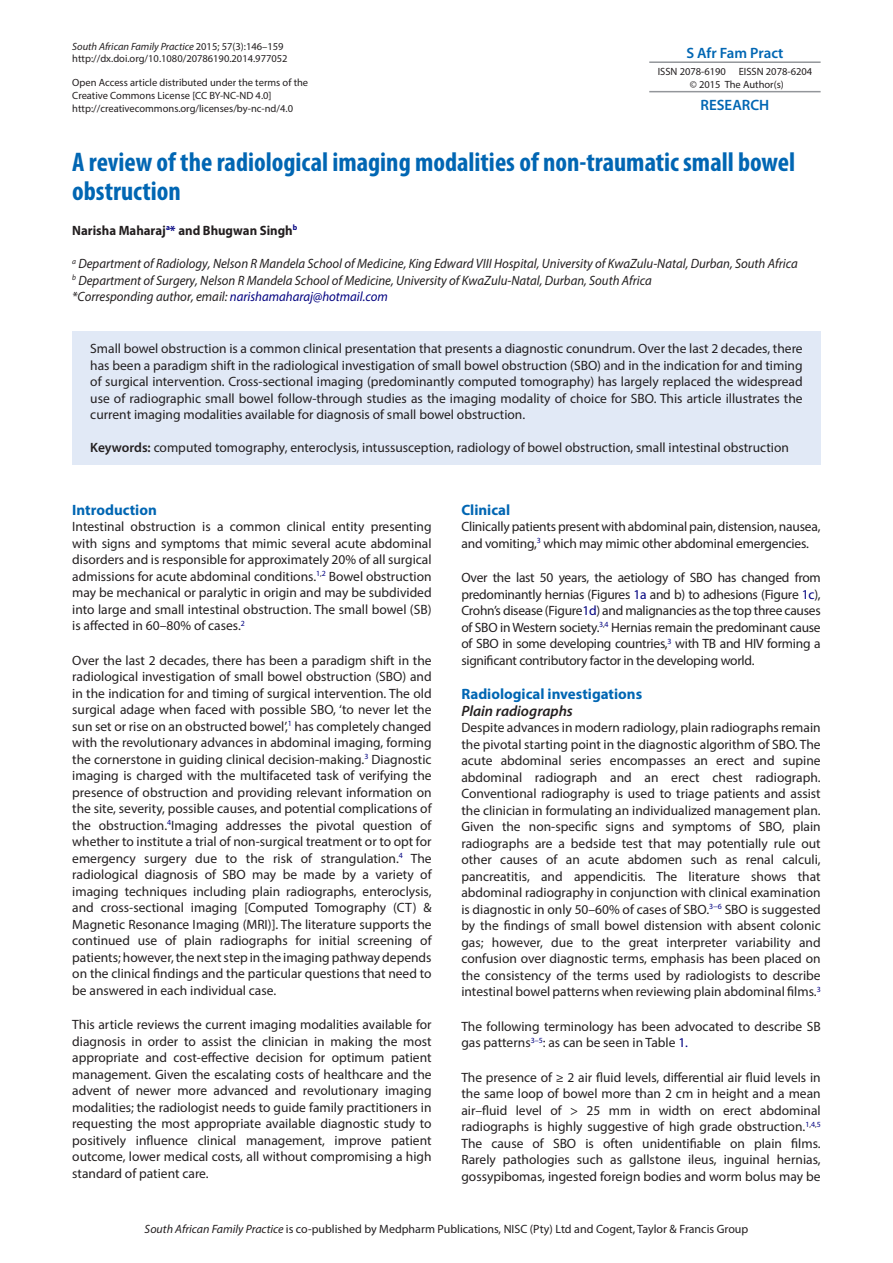
<style>
.page{position:relative;width:893px;height:1263px;background:#fff}
.page>*{position:absolute;margin:0;border:0;box-sizing:border-box;transform-origin:0 0}
.t1{font:700 condensed 27px/28.5px "Myriad Pro";color:#0166b3}
.t2{font:700 15px "Myriad Pro";color:#0166b3}
.t3{font:600 15px "Myriad Pro";color:#0166b3}
.t4{font:italic 600 15px "Myriad Pro";color:#231f20}
.t5{font:13.5px/16.5px "Myriad Pro";color:#231f20;text-align:justify}
.t6{font:italic 13.5px/16.5px "Myriad Pro";color:#231f20;scale:.95 1}
.t7{font:700 13.5px "Myriad Pro";color:#231f20;scale:.95 1}
.t8{font:12px "Myriad Pro";color:#231f20}
.t9{font:10.5px/12.6px "Myriad Pro";color:#231f20}
.s1{font-style:italic}
.s2{color:#000080}
.s3{font-weight:600}
</style>
<div class="page">
<hr style="left:649px;top:61px;width:172px;height:2px;background:#93969a">
<hr style="left:649px;top:91px;width:172px;height:1px;background:#93969a">
<div style="left:72px;top:331px;width:749px;height:133px;background:#e1e9f6"></div>
<p class="t9" style="left:72px;top:40px;width:217px"><span class="s1">South African Family Practice</span> 2015; 57(3):146–159 http://dx.doi.org/10.1080/20786190.2014.977052</p>
<p class="t9" style="left:72px;top:76px;width:237px">Open Access article distributed under the terms of the<br>Creative Commons License [CC BY-NC-ND 4.0] http://creativecommons.org/licenses/by-nc-nd/4.0</p>
<h1 class="t1" style="left:72px;top:147px;width:724px">A review of the radiological imaging modalities of non-traumatic small bowel obstruction</h1>
<p class="t7" style="left:72px;top:222px;width:238px">Narisha Maharaj<sup>a</sup><span class="s2">*</span> and Bhugwan Singh<sup>b</sup></p>
<p class="t6" style="left:72px;top:255px;width:765px"><sup>a</sup> Department of Radiology, Nelson R Mandela School of Medicine, King Edward VIII Hospital, University of KwaZulu-Natal, Durban, South Africa <sup>b</sup> Department of Surgery, Nelson R Mandela School of Medicine, University of KwaZulu-Natal, Durban, South Africa<br>*Corresponding author, email: <span class="s2">narishamaharaj@hotmail.com</span></p>
<p class="t5" style="left:90px;top:340px;width:714px">Small bowel obstruction is a common clinical presentation that presents a diagnostic conundrum. Over the last 2 decades, there has been a paradigm shift in the radiological investigation of small bowel obstruction (SBO) and in the indication for and timing of surgical intervention. Cross-sectional imaging (predominantly computed tomography) has largely replaced the widespread use of radiographic small bowel follow-through studies as the imaging modality of choice for SBO. This article illustrates the current imaging modalities available for diagnosis of small bowel obstruction.</p>
<p class="t5" style="left:90px;top:439px;width:700px"><span class="s3">Keywords:</span> computed tomography, enteroclysis, intussusception, radiology of bowel obstruction, small intestinal obstruction</p>
<p class="t3" style="left:686px;top:43px;width:99px">S Afr Fam Pract</p>
<p class="t9" style="left:658px;top:65px;width:156px;text-align:center">ISSN 2078-6190 EISSN 2078-6204 © 2015 The Author(s)</p>
<p class="t3" style="left:701px;top:95px;width:70px">RESEARCH</p>
<p class="t2" style="left:72px;top:500px;width:86px">Introduction</p>
<p class="t5" style="left:72px;top:518px;width:361px">Intestinal obstruction is a common clinical entity presenting with signs and symptoms that mimic several acute abdominal disorders and is responsible for approximately 20% of all surgical admissions for acute abdominal conditions.<sup>1</sup><sup>,</sup><sup>2</sup> Bowel obstruction may be mechanical or paralytic in origin and may be subdivided into large and small intestinal obstruction. The small bowel (SB) is affected in 60–80% of cases.<sup>2</sup></p>
<p class="t5" style="left:72px;top:652px;width:361px">Over the last 2 decades, there has been a paradigm shift in the radiological investigation of small bowel obstruction (SBO) and in the indication for and timing of surgical intervention. The old surgical adage when faced with possible SBO, ‘to never let the sun set or rise on an obstructed bowel’,<sup>1</sup> has completely changed with the revolutionary advances in abdominal imaging, forming the cornerstone in guiding clinical decision-making.<sup>3</sup> Diagnostic imaging is charged with the multifaceted task of verifying the presence of obstruction and providing relevant information on the site, severity, possible causes, and potential complications of the obstruction.<sup>4</sup>Imaging addresses the pivotal question of whether to institute a trial of non-surgical treatment or to opt for emergency surgery due to the risk of strangulation.<sup>4</sup> The radiological diagnosis of SBO may be made by a variety of imaging techniques including plain radiographs, enteroclysis, and cross-sectional imaging [Computed Tomography (CT) &amp; Magnetic Resonance Imaging (MRI)]. The literature supports the continued use of plain radiographs for initial screening of patients; however, the next step in the imaging pathway depends on the clinical findings and the particular questions that need to be answered in each individual case.</p>
<p class="t5" style="left:72px;top:1016px;width:361px">This article reviews the current imaging modalities available for diagnosis in order to assist the clinician in making the most appropriate and cost-effective decision for optimum patient management. Given the escalating costs of healthcare and the advent of newer more advanced and revolutionary imaging modalities; the radiologist needs to guide family practitioners in requesting the most appropriate available diagnostic study to positively influence clinical management, improve patient outcome, lower medical costs, all without compromising a high standard of patient care.</p>
<p class="t2" style="left:461px;top:500px;width:50px">Clinical</p>
<p class="t5" style="left:461px;top:518px;width:361px">Clinically patients present with abdominal pain, distension, nausea, and vomiting,<sup>3</sup> which may mimic other abdominal emergencies.</p>
<p class="t5" style="left:461px;top:569px;width:361px">Over the last 50 years, the aetiology of SBO has changed from predominantly hernias (Figures <span class="s2">1a</span> and b) to adhesions (Figure <span class="s2">1c</span>), Crohn’s disease (Figure<span class="s2">1d</span>) and malignancies as the top three causes of SBO in Western society.<sup>3</sup><sup>,</sup><sup>4</sup> Hernias remain the predominant cause of SBO in some developing countries,<sup>3</sup> with TB and HIV forming a significant contributory factor in the developing world.</p>
<p class="t2" style="left:461px;top:684px;width:182px">Radiological investigations</p>
<p class="t4" style="left:461px;top:701px;width:113px">Plain radiographs</p>
<p class="t5" style="left:461px;top:719px;width:361px">Despite advances in modern radiology, plain radiographs remain the pivotal starting point in the diagnostic algorithm of SBO. The acute abdominal series encompasses an erect and supine abdominal radiograph and an erect chest radiograph.<br>Conventional radiography is used to triage patients and assist the clinician in formulating an individualized management plan.<br>Given the non-specific signs and symptoms of SBO, plain radiographs are a bedside test that may potentially rule out other causes of an acute abdomen such as renal calculi, pancreatitis, and appendicitis. The literature shows that abdominal radiography in conjunction with clinical examination is diagnostic in only 50–60% of cases of SBO.<sup>3−6</sup> SBO is suggested by the findings of small bowel distension with absent colonic gas; however, due to the great interpreter variability and confusion over diagnostic terms, emphasis has been placed on the consistency of the terms used by radiologists to describe intestinal bowel patterns when reviewing plain abdominal films.<sup>3</sup></p>
<p class="t5" style="left:461px;top:1018px;width:361px">The following terminology has been advocated to describe SB gas patterns<sup>3–5</sup>: as can be seen in Table <span class="s2">1.</span></p>
<p class="t5" style="left:461px;top:1069px;width:361px">The presence of ≥ 2 air fluid levels, differential air fluid levels in the same loop of bowel more than 2 cm in height and a mean air–fluid level of &gt; 25 mm in width on erect abdominal radiographs is highly suggestive of high grade obstruction.<sup>1</sup><sup>,</sup><sup>4</sup><sup>,</sup><sup>5<br></sup>The cause of SBO is often unidentifiable on plain films.<br>Rarely pathologies such as gallstone ileus, inguinal hernias, gossypibomas, ingested foreign bodies and worm bolus may be</p>
<p class="t8" style="left:145px;top:1221px;width:605px"><span class="s1">South African Family Practice</span> is co-published by Medpharm Publications, NISC (Pty) Ltd and Cogent, Taylor &amp; Francis Group</p>
</div>
